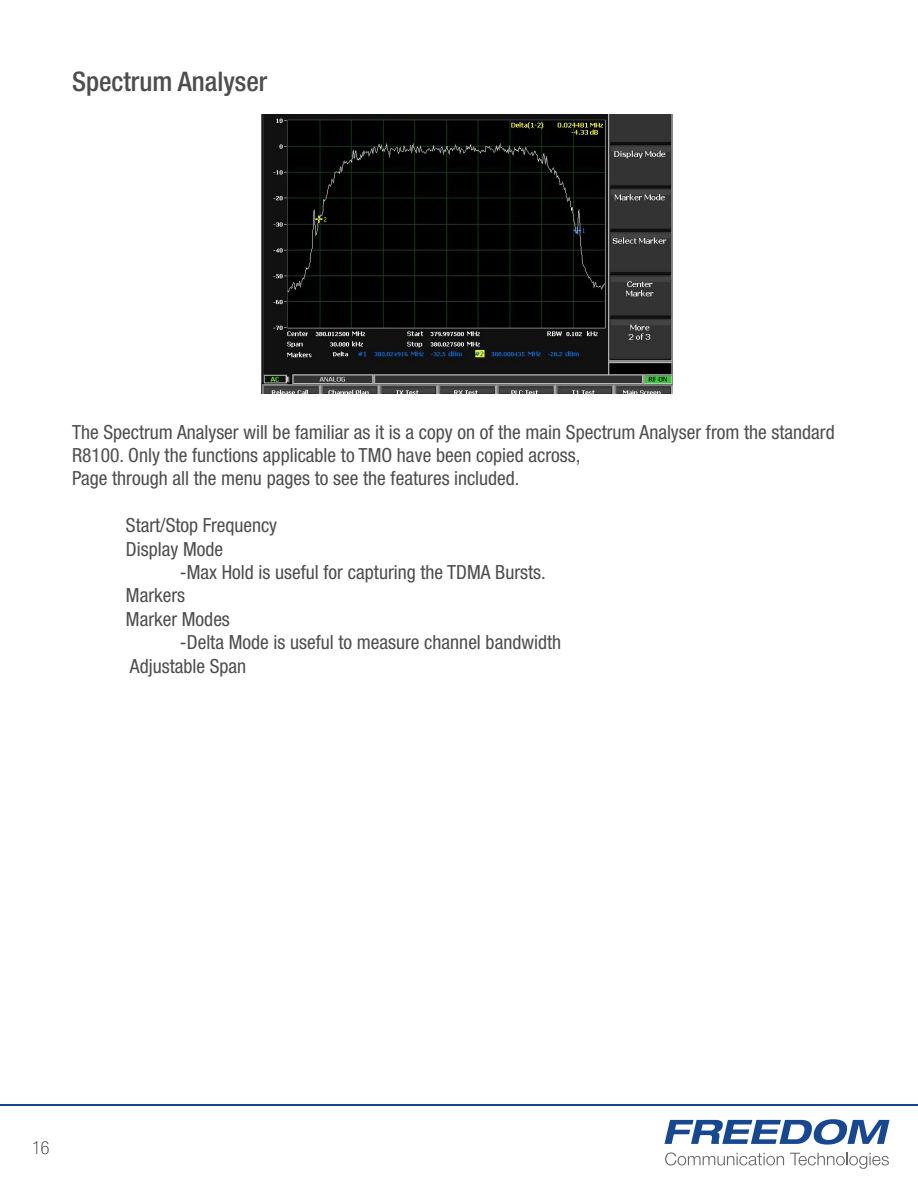
<style>
.page{position:relative;width:918px;height:1188px;background:#fff}
.page>*{position:absolute;margin:0;border:0;box-sizing:border-box;transform-origin:0 0}
.t1{font:500 condensed 27px "Helvetica Neue LT Std";color:#4e4d4e}
.t2{font:condensed 19.5px/23.4px "Helvetica Neue LT Std";color:#4e4d4e}
.t3{font:100 condensed 18px "Helvetica Neue LT Std";color:#231f20}
</style>
<div class="page">
<svg style="left:665px;top:1152px;width:119px;height:13px"></svg>
<svg style="left:790px;top:1153px;width:99px;height:16px"></svg>
<svg style="left:664px;top:1119px;width:226px;height:26px"></svg>
<hr style="left:0;top:1104px;width:918px;height:1px;background:#17478f">
<img style="left:261px;top:115px;width:412px;height:278px">
<h1 class="t1" style="left:72px;top:66px;width:197px">Spectrum Analyser</h1>
<p class="t2" style="left:72px;top:420px;width:764px">The Spectrum Analyser will be familiar as it is a copy on of the main Spectrum Analyser from the standard<br>R8100. Only the functions applicable to TMO have been copied across,<br>Page through all the menu pages to see the features included.</p>
<p class="t2" style="left:126px;top:514px;width:153px">Start/Stop Frequency<br>Display Mode</p>
<p class="t2" style="left:126px;top:560px;width:421px;text-indent:54px">-Max Hold is useful for capturing the TDMA Bursts.<br>Markers<br>Marker Modes</p>
<p class="t2" style="left:130px;top:631px;width:433px;text-indent:50px">-Delta Mode is useful to measure channel bandwidth<br>Adjustable Span</p>
<p class="t3" style="left:32px;top:1138px;width:19px">16</p>
</div>
